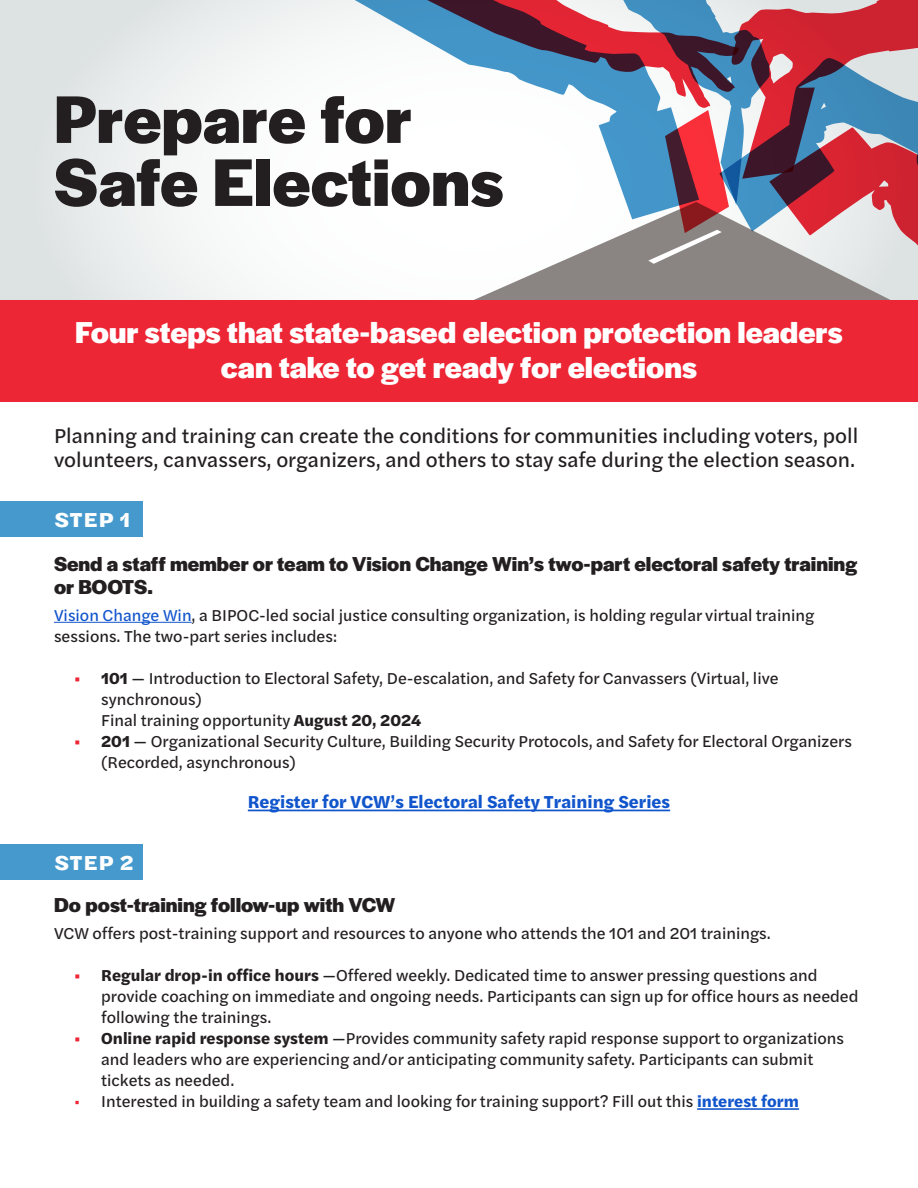
<style>
.page{position:relative;width:918px;height:1188px;background:#fff}
.page>*{position:absolute;margin:0;border:0;box-sizing:border-box;transform-origin:0 0}
.heading_1{font:700 70.05px "Halyard Display";color:#231f20}
.heading_2{font:700 31.5px/35.2px "Halyard Display";color:#fff;text-align:center}
.body{font:21px/24px "Halyard Text";color:#231f20}
.Step{font:700 21px/23.1px "Halyard Display";color:#231f20}
.t1{font:700 21px "Halyard Micro";color:#fff}
.blue{font:700 18px "Halyard Text";color:#15c}
.body-2{font:16.5px/21px "Halyard Text";color:#231f20}
.s1{color:#15c}
.s2{font-weight:700;color:#ed2636}
.s3{font-weight:700}
.s4{color:#ed2636}
.s5{font-weight:700;color:#15c}
</style>
<div class="page">
<hr style="left:54px;top:622px;width:138px;height:1px;background:#15c">
<hr style="left:248px;top:810px;width:422px;height:1px;background:#15c">
<hr style="left:697px;top:1108px;width:102px;height:2px;background:#15c">
<svg style="left:0;top:0;width:310px;height:300px"></svg>
<svg style="left:310px;top:0;width:70px;height:36px;fill:#f3f5f5"></svg>
<svg style="left:380px;top:0;width:538px;height:300px"></svg>
<div style="left:0;top:300px;width:918px;height:101px;background:#ed2636"></div>
<div style="left:0;top:501px;width:143px;height:35px;background:#4599cc"></div>
<div style="left:0;top:845px;width:143px;height:35px;background:#4599cc"></div>
<p class="heading_1" style="left:54px;top:69px;width:359px">Prepare for</p>
<p class="heading_1" style="left:54px;top:132px;width:451px">Safe Elections</p>
<p class="heading_2" style="left:75px;top:313px;width:769px">Four steps that state-based election protection leaders can take to get ready for elections</p>
<p class="body" style="left:54px;top:423px;width:806px">Planning and training can create the conditions for communities including voters, poll volunteers, canvassers, organizers, and others to stay safe during the election season.</p>
<p class="t1" style="left:54px;top:503px;width:78px">STEP 1</p>
<p class="Step" style="left:54px;top:551px;width:805px">Send a staff member or team to Vision Change Win’s two-part electoral safety training or BOOTS.</p>
<p class="body-2" style="left:54px;top:604px;width:762px"><span class="s1">Vision Change Win</span>, a BIPOC-led social justice consulting organization, is holding regular virtual training sessions. The two-part series includes:</p>
<p class="body-2" style="left:101px;top:667px;width:679px;text-indent:-27px"><span class="s2">•</span> <span class="s3">101</span> — Introduction to Electoral Safety, De-escalation, and Safety for Canvassers (Virtual, live synchronous)<br>Final training opportunity <span class="s3">August 20, 2024</span></p>
<p class="body-2" style="left:101px;top:730px;width:752px;text-indent:-27px"><span class="s2">•</span> <span class="s3">201</span> — Organizational Security Culture, Building Security Protocols, and Safety for Electoral Organizers (Recorded, asynchronous)</p>
<p class="blue" style="left:248px;top:788px;width:424px">Register for VCW’s Electoral Safety Training Series</p>
<p class="t1" style="left:54px;top:846px;width:82px">STEP 2</p>
<p class="Step" style="left:54px;top:892px;width:343px">Do post-training follow-up with VCW</p>
<p class="body-2" style="left:54px;top:922px;width:718px">VCW offers post-training support and resources to anyone who attends the 101 and 201 trainings.</p>
<p class="body-2" style="left:101px;top:964px;width:759px;text-indent:-27px"><span class="s2">•</span> <span class="s3">Regular drop-in office hours</span> —Offered weekly. Dedicated time to answer pressing questions and provide coaching on immediate and ongoing needs. Participants can sign up for office hours as needed following the trainings.</p>
<p class="body-2" style="left:101px;top:1027px;width:744px;text-indent:-27px"><span class="s2">•</span> <span class="s3">Online rapid response system</span> —Provides community safety rapid response support to organizations and leaders who are experiencing and/or anticipating community safety. Participants can submit tickets as needed.</p>
<p class="body-2" style="left:74px;top:1090px;width:726px"><span class="s4">•</span> Interested in building a safety team and looking for training support? Fill out this <span class="s5">interest form</span></p>
</div>
